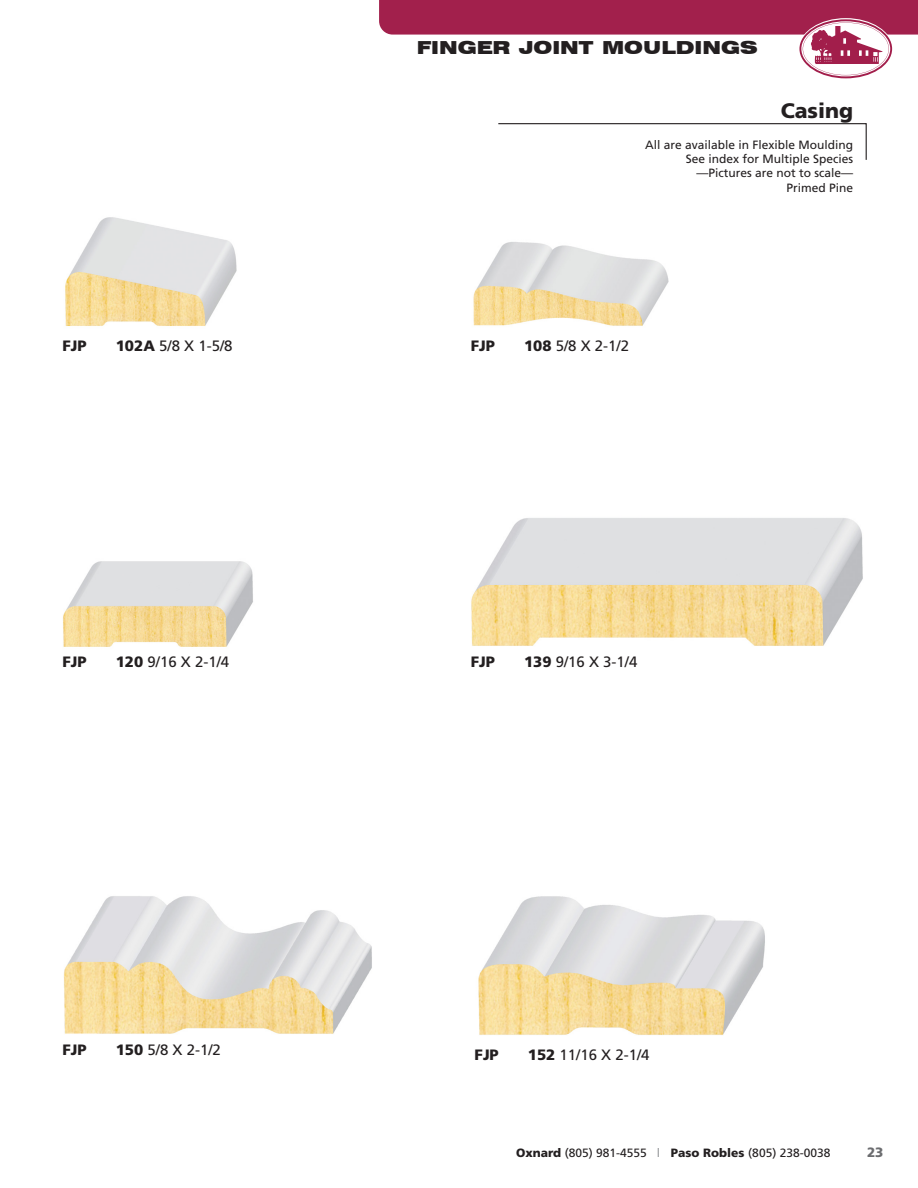
<style>
.page{position:relative;width:918px;height:1188px;background:#fff}
.page>*{position:absolute;margin:0;border:0;box-sizing:border-box;transform-origin:0 0}
.t1{font:900 21px "Frutiger";color:#231f20}
.t2{font:900 expanded 18px "Swiss 721 BT";color:#231f20}
.t3{font:15px "Frutiger";color:#231f20}
.t4{font:900 15px "Frutiger";color:#231f20}
.t5{font:900 13.5px "Frutiger";color:#6c6d70}
.t6{font:12px "Frutiger";color:#231f20}
.s1{font-weight:900}
.s2{color:#939598}
</style>
<div class="page">
<svg style="left:379px;top:0;width:539px;height:78px"></svg>
<svg style="left:498px;top:123px;width:369px;height:37px"></svg>
<img style="left:65px;top:217px;width:172px;height:109px">
<img style="left:473px;top:242px;width:196px;height:84px">
<img style="left:63px;top:561px;width:190px;height:86px">
<img style="left:471px;top:518px;width:392px;height:128px">
<img style="left:64px;top:896px;width:308px;height:138px">
<img style="left:478px;top:896px;width:287px;height:139px">
<p class="t2" style="left:417px;top:36px;width:343px">FINGER JOINT MOULDINGS</p>
<p class="t1" style="left:781px;top:98px;width:74px">Casing</p>
<p class="t6" style="left:645px;top:137px;width:210px">All are available in Flexible Moulding</p>
<p class="t6" style="left:686px;top:152px;width:169px">See index for Multiple Species</p>
<p class="t6" style="left:696px;top:166px;width:158px">—Pictures are not to scale—</p>
<p class="t6" style="left:787px;top:181px;width:68px">Primed Pine</p>
<p class="t4" style="left:63px;top:337px;width:26px">FJP</p>
<p class="t3" style="left:116px;top:337px;width:118px"><span class="s1">102A</span> 5/8 X 1-5/8</p>
<p class="t4" style="left:471px;top:337px;width:26px">FJP</p>
<p class="t3" style="left:524px;top:337px;width:107px"><span class="s1">108</span> 5/8 X 2-1/2</p>
<p class="t4" style="left:63px;top:653px;width:26px">FJP</p>
<p class="t3" style="left:116px;top:653px;width:115px"><span class="s1">120</span> 9/16 X 2-1/4</p>
<p class="t4" style="left:471px;top:653px;width:26px">FJP</p>
<p class="t3" style="left:524px;top:653px;width:115px"><span class="s1">139</span> 9/16 X 3-1/4</p>
<p class="t4" style="left:63px;top:1041px;width:26px">FJP</p>
<p class="t3" style="left:116px;top:1041px;width:107px"><span class="s1">150</span> 5/8 X 2-1/2</p>
<p class="t4" style="left:475px;top:1046px;width:26px">FJP</p>
<p class="t3" style="left:528px;top:1046px;width:123px"><span class="s1">152</span> 11/16 X 2-1/4</p>
<p class="t6" style="left:516px;top:1146px;width:316px"><span class="s1">Oxnard</span> (805) 981-4555 <span class="s2">l</span> <span class="s1">Paso Robles</span> (805) 238-0038</p>
<p class="t5" style="left:867px;top:1144px;width:18px">23</p>
</div>
